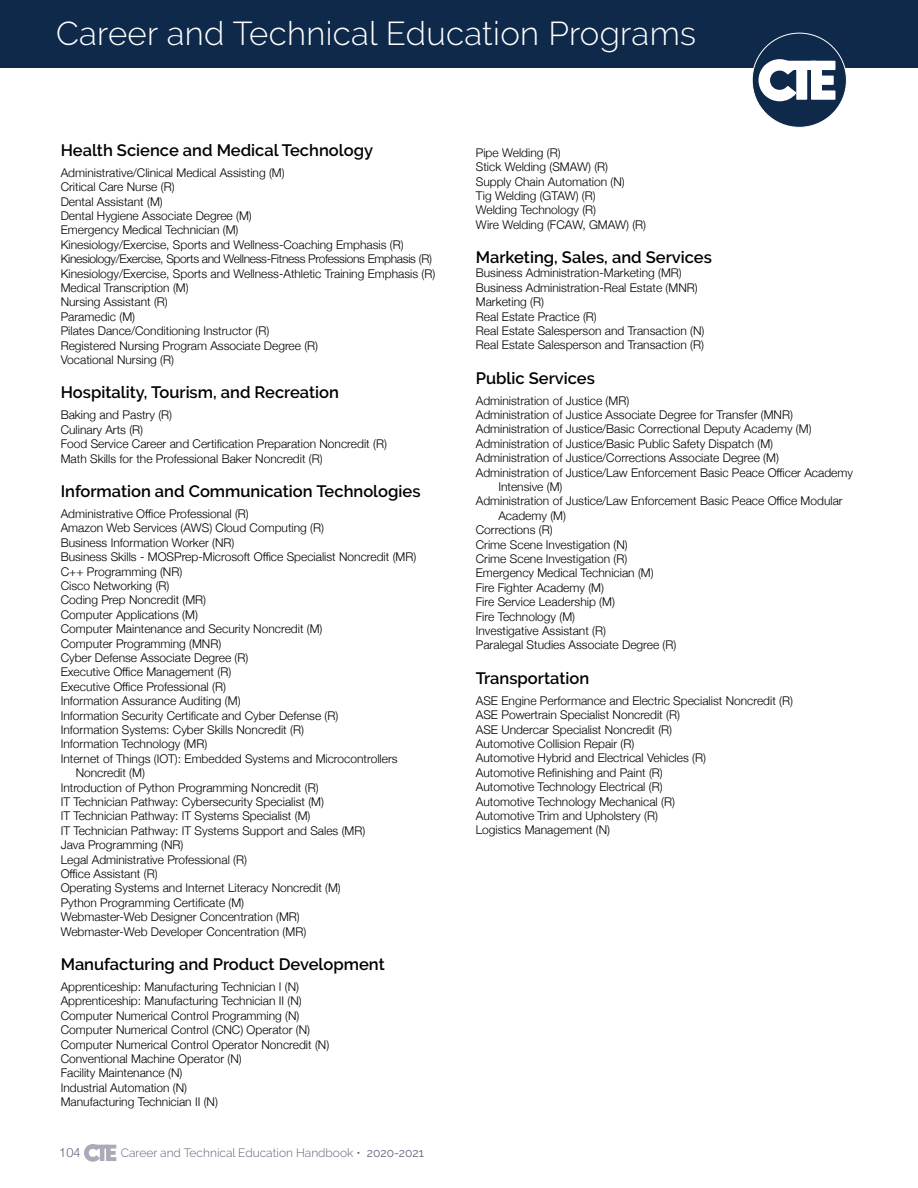
<style>
.page{position:relative;width:918px;height:1188px;background:#fff}
.page>*{position:absolute;margin:0;border:0;box-sizing:border-box;transform-origin:0 0}
.t1{font:300 33px "Raleway";letter-spacing:.01em;color:#fff}
.t2{font:600 16.5px "Raleway";color:#000}
.t3{font:300 12.75px "Helvetica Neue";color:#5d617a}
.t4{font:300 12px/14.4px "Helvetica Neue";color:#000}
.t5{font:300 12px "Raleway";color:#5d617a}
.s1{font-weight:400}
</style>
<div class="page">
<svg style="left:84px;top:1144px;width:32px;height:18px"></svg>
<div style="left:0;top:0;width:918px;height:68px;background:#0f294a"></div>
<div style="left:752px;top:33px;width:94px;height:94px;background:#0f294a;border-radius:50%"></div>
<svg style="left:759px;top:59px;width:76px;height:42px"></svg>
<h1 class="t1" style="left:56px;top:15px;width:641px">Career and Technical Education Programs</h1>
<h2 class="t2" style="left:61px;top:140px;width:314px">Health Science and Medical Technology</h2>
<p class="t4" style="left:61px;top:165px;width:376px">Administrative/Clinical Medical Assisting (M)<br>Critical Care Nurse (R)<br>Dental Assistant (M)<br>Dental Hygiene Associate Degree (M)<br>Emergency Medical Technician (M)<br>Kinesiology/Exercise, Sports and Wellness-Coaching Emphasis (R)<br>Kinesiology/Exercise, Sports and Wellness-Fitness Professions Emphasis (R)<br>Kinesiology/Exercise, Sports and Wellness-Athletic Training Emphasis (R)<br>Medical Transcription (M)<br>Nursing Assistant (R)<br>Paramedic (M)<br>Pilates Dance/Conditioning Instructor (R)<br>Registered Nursing Program Associate Degree (R)<br>Vocational Nursing (R)</p>
<h2 class="t2" style="left:61px;top:383px;width:280px">Hospitality, Tourism, and Recreation</h2>
<p class="t4" style="left:61px;top:407px;width:328px">Baking and Pastry (R)<br>Culinary Arts (R)<br>Food Service Career and Certification Preparation Noncredit (R)<br>Math Skills for the Professional Baker Noncredit (R)</p>
<h2 class="t2" style="left:61px;top:482px;width:361px">Information and Communication Technologies</h2>
<p class="t4" style="left:61px;top:506px;width:190px">Administrative Office Professional (R)</p>
<p class="t4" style="left:61px;top:520px;width:265px">Amazon Web Services (AWS) Cloud Computing (R)</p>
<p class="t4" style="left:61px;top:534px;width:175px">Business Information Worker (NR)</p>
<p class="t4" style="left:61px;top:549px;width:357px">Business Skills - MOSPrep-Microsoft Office Specialist Noncredit (MR)</p>
<p class="t4" style="left:61px;top:563px;width:123px">C++ Programming (NR)</p>
<p class="t4" style="left:61px;top:578px;width:110px">Cisco Networking (R)</p>
<p class="t4" style="left:61px;top:592px;width:147px">Coding Prep Noncredit (MR)</p>
<p class="t4" style="left:61px;top:606px;width:139px">Computer Applications (M)</p>
<p class="t4" style="left:61px;top:621px;width:263px">Computer Maintenance and Security Noncredit (M)</p>
<p class="t4" style="left:61px;top:635px;width:162px">Computer Programming (MNR)</p>
<p class="t4" style="left:61px;top:650px;width:189px">Cyber Defense Associate Degree (R)</p>
<p class="t4" style="left:61px;top:664px;width:172px">Executive Office Management (R)</p>
<p class="t4" style="left:61px;top:678px;width:167px">Executive Office Professional (R)</p>
<p class="t4" style="left:61px;top:693px;width:181px">Information Assurance Auditing (M)</p>
<p class="t4" style="left:61px;top:707px;width:279px">Information Security Certificate and Cyber Defense (R)</p>
<p class="t4" style="left:61px;top:722px;width:245px">Information Systems: Cyber Skills Noncredit (R)</p>
<p class="t4" style="left:61px;top:736px;width:148px">Information Technology (MR)</p>
<p class="t4" style="left:61px;top:750px;width:338px">Internet of Things (IOT): Embedded Systems and Microcontrollers</p>
<p class="t4" style="left:76px;top:765px;width:71px">Noncredit (M)</p>
<p class="t4" style="left:61px;top:779px;width:259px">Introduction of Python Programming Noncredit (R)</p>
<p class="t4" style="left:61px;top:794px;width:265px">IT Technician Pathway: Cybersecurity Specialist (M)</p>
<p class="t4" style="left:61px;top:808px;width:251px">IT Technician Pathway: IT Systems Specialist (M)</p>
<p class="t4" style="left:61px;top:822px;width:306px">IT Technician Pathway: IT Systems Support and Sales (MR)</p>
<p class="t4" style="left:61px;top:837px;width:124px">Java Programming (NR)</p>
<p class="t4" style="left:61px;top:851px;width:188px">Legal Administrative Professional (R)</p>
<p class="t4" style="left:61px;top:866px;width:98px">Office Assistant (R)</p>
<p class="t4" style="left:61px;top:880px;width:282px">Operating Systems and Internet Literacy Noncredit (M)</p>
<p class="t4" style="left:61px;top:894px;width:185px">Python Programming Certificate (M)</p>
<p class="t4" style="left:61px;top:909px;width:241px">Webmaster-Web Designer Concentration (MR)</p>
<p class="t4" style="left:61px;top:923px;width:247px">Webmaster-Web Developer Concentration (MR)</p>
<h2 class="t2" style="left:61px;top:954px;width:326px">Manufacturing and Product Development</h2>
<p class="t4" style="left:61px;top:979px;width:270px">Apprenticeship: Manufacturing Technician I (N)<br>Apprenticeship: Manufacturing Technician II (N)<br>Computer Numerical Control Programming (N)<br>Computer Numerical Control (CNC) Operator (N)<br>Computer Numerical Control Operator Noncredit (N)<br>Conventional Machine Operator (N)<br>Facility Maintenance (N)<br>Industrial Automation (N)<br>Manufacturing Technician II (N)</p>
<p class="t3" style="left:59px;top:1142px;width:23px">104</p>
<p class="t5" style="left:121px;top:1146px;width:305px">Career and Technical Education Handbook • <span class="s1">2020-2021</span></p>
<p class="t4" style="left:476px;top:144px;width:172px">Pipe Welding (R)<br>Stick Welding (SMAW) (R)<br>Supply Chain Automation (N)<br>Tig Welding (GTAW) (R)<br>Welding Technology (R)<br>Wire Welding (FCAW, GMAW) (R)</p>
<h2 class="t2" style="left:476px;top:248px;width:238px">Marketing, Sales, and Services</h2>
<p class="t4" style="left:476px;top:265px;width:230px">Business Administration-Marketing (MR)<br>Business Administration-Real Estate (MNR)<br>Marketing (R)<br>Real Estate Practice (R)<br>Real Estate Salesperson and Transaction (N)<br>Real Estate Salesperson and Transaction (R)</p>
<h2 class="t2" style="left:476px;top:368px;width:121px">Public Services</h2>
<p class="t4" style="left:476px;top:392px;width:155px">Administration of Justice (MR)</p>
<p class="t4" style="left:476px;top:407px;width:319px">Administration of Justice Associate Degree for Transfer (MNR)</p>
<p class="t4" style="left:476px;top:421px;width:337px">Administration of Justice/Basic Correctional Deputy Academy (M)</p>
<p class="t4" style="left:476px;top:436px;width:299px">Administration of Justice/Basic Public Safety Dispatch (M)</p>
<p class="t4" style="left:476px;top:450px;width:305px">Administration of Justice/Corrections Associate Degree (M)</p>
<p class="t4" style="left:476px;top:464px;width:379px">Administration of Justice/Law Enforcement Basic Peace Officer Academy</p>
<p class="t4" style="left:498px;top:479px;width:66px">Intensive (M)</p>
<p class="t4" style="left:476px;top:493px;width:368px">Administration of Justice/Law Enforcement Basic Peace Office Modular</p>
<p class="t4" style="left:498px;top:508px;width:69px">Academy (M)</p>
<p class="t4" style="left:476px;top:522px;width:78px">Corrections (R)</p>
<p class="t4" style="left:476px;top:536px;width:153px">Crime Scene Investigation (N)</p>
<p class="t4" style="left:476px;top:551px;width:153px">Crime Scene Investigation (R)</p>
<p class="t4" style="left:476px;top:565px;width:179px">Emergency Medical Technician (M)</p>
<p class="t4" style="left:476px;top:580px;width:130px">Fire Fighter Academy (M)</p>
<p class="t4" style="left:476px;top:594px;width:141px">Fire Service Leadership (M)</p>
<p class="t4" style="left:476px;top:608px;width:101px">Fire Technology (M)</p>
<p class="t4" style="left:476px;top:623px;width:132px">Investigative Assistant (R)</p>
<p class="t4" style="left:476px;top:637px;width:202px">Paralegal Studies Associate Degree (R)</p>
<h2 class="t2" style="left:476px;top:668px;width:115px">Transportation</h2>
<p class="t4" style="left:476px;top:692px;width:319px">ASE Engine Performance and Electric Specialist Noncredit (R)<br>ASE Powertrain Specialist Noncredit (R)<br>ASE Undercar Specialist Noncredit (R)<br>Automotive Collision Repair (R)<br>Automotive Hybrid and Electrical Vehicles (R)<br>Automotive Refinishing and Paint (R)<br>Automotive Technology Electrical (R)<br>Automotive Technology Mechanical (R)<br>Automotive Trim and Upholstery (R)<br>Logistics Management (N)</p>
</div>
